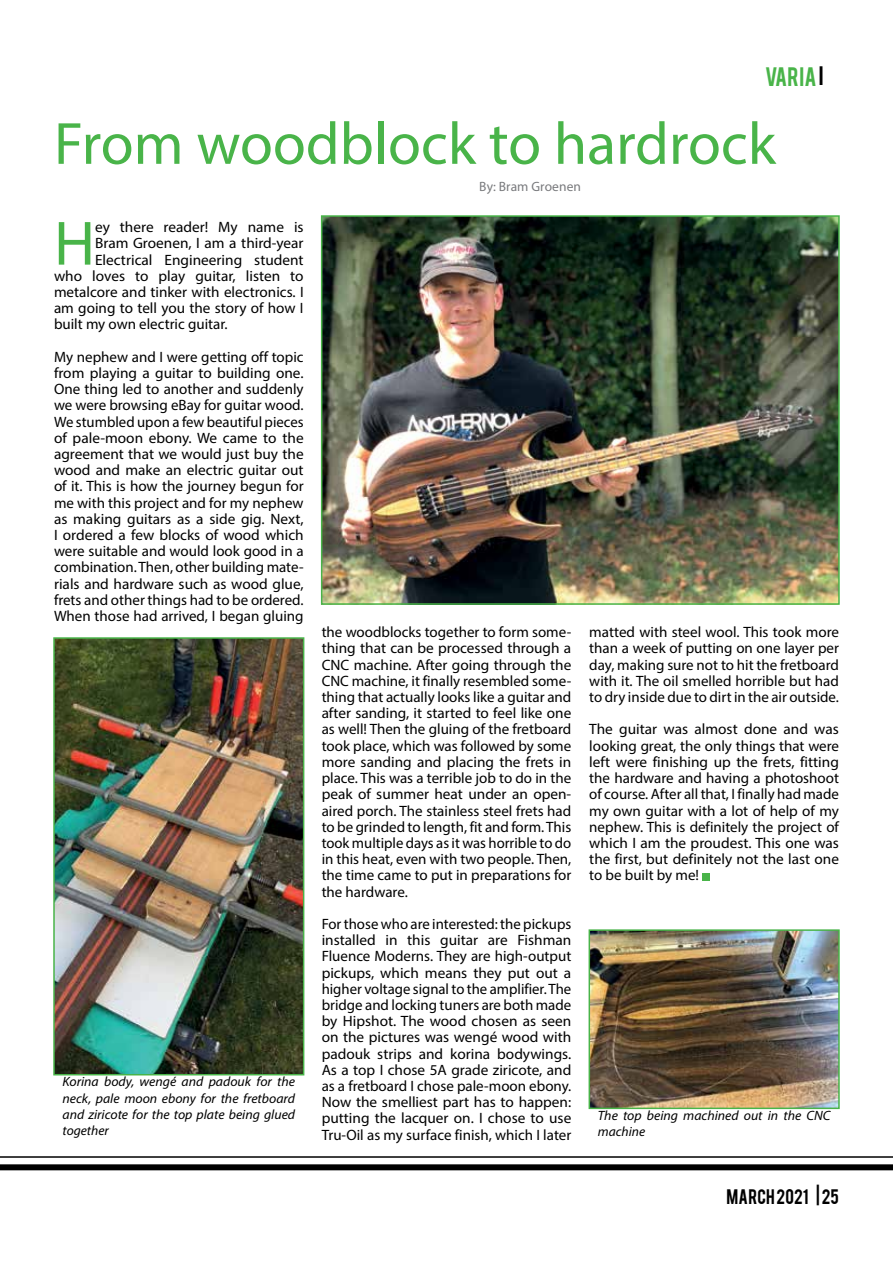
<style>
.page{position:relative;width:893px;height:1263px;background:#fff}
.page>*{position:absolute;margin:0;border:0;box-sizing:border-box;transform-origin:0 0}
.t1{font:63px "Myriad Pro";color:#49b449}
.t2{font:60px "Myriad Pro";color:#49b449}
.t3{font:21px "Bebas";letter-spacing:.02em;color:#49b449}
.t4{font:16.5px "Bebas";letter-spacing:.015em;color:#000}
.t5{font:15px/16.2px "Myriad Pro";color:#000;text-align:justify}
.t6{font:italic 13.5px/16.2px "Myriad Pro";color:#000}
.t7{font:13.5px "Myriad Pro";letter-spacing:.005em;color:#797a7d}
.s1{color:#000}
</style>
<div class="page">
<div style="left:702px;top:873px;width:7px;height:7px;background:#49b449"></div>
<img style="left:56px;top:640px;width:245px;height:432px">
<div style="left:53px;top:637px;width:251px;height:438px;border:2px solid #49b449"></div>
<img style="left:324px;top:218px;width:513px;height:384px">
<div style="left:321px;top:215px;width:519px;height:390px;border:2px solid #49b449"></div>
<img style="left:592px;top:932px;width:245px;height:174px">
<div style="left:589px;top:929px;width:251px;height:180px;border:2px solid #49b449"></div>
<div style="left:0;top:1164px;width:893px;height:6px;background:#000"></div>
<hr style="left:0;top:1156px;width:893px;height:2px;background:#000">
<h3 class="t3" style="left:765px;top:61px;width:60px">VARIA<span class="s1">I</span></h3>
<h2 class="t2" style="left:54px;top:107px;width:723px">From woodblock to hardrock</h2>
<p class="t7" style="left:479px;top:178px;width:103px">By: Bram Groenen</p>
<h1 class="t1" style="left:54px;top:205px;width:43px">H</h1>
<p class="t5" style="left:95px;top:219px;width:210px">ey there reader! My name is</p>
<p class="t5" style="left:95px;top:235px;width:210px">Bram Groenen, I am a third-year</p>
<p class="t5" style="left:95px;top:251px;width:210px">Electrical Engineering student</p>
<p class="t5" style="left:54px;top:267px;width:251px">who loves to play guitar, listen to</p>
<p class="t5" style="left:54px;top:284px;width:251px">metalcore and tinker with electronics. I</p>
<p class="t5" style="left:54px;top:300px;width:251px">am going to tell you the story of how I</p>
<p class="t5" style="left:54px;top:316px;width:175px">built my own electric guitar.</p>
<p class="t5" style="left:54px;top:348px;width:251px">My nephew and I were getting off topic from playing a guitar to building one.<br>One thing led to another and suddenly we were browsing eBay for guitar wood.<br>We stumbled upon a few beautiful pieces of pale-moon ebony. We came to the agreement that we would just buy the wood and make an electric guitar out of it. This is how the journey begun for me with this project and for my nephew as making guitars as a side gig. Next, I ordered a few blocks of wood which were suitable and would look good in a combination. Then, other building mate&shy;rials and hardware such as wood glue, frets and other things had to be ordered.<br>When those had arrived, I began gluing</p>
<p class="t6" style="left:63px;top:1073px;width:234px;text-align:justify">Korina body, wengé and padouk for the neck, pale moon ebony for the fretboard and ziricote for the top plate being glued together</p>
<p class="t5" style="left:322px;top:624px;width:251px">the woodblocks together to form some&shy;thing that can be processed through a CNC machine. After going through the CNC machine, it finally resembled some&shy;thing that actually looks like a guitar and after sanding, it started to feel like one as well! Then the gluing of the fretboard took place, which was followed by some more sanding and placing the frets in place. This was a terrible job to do in the peak of summer heat under an open&shy;aired porch. The stainless steel frets had to be grinded to length, fit and form. This took multiple days as it was horrible to do in this heat, even with two people. Then, the time came to put in preparations for the hardware.</p>
<p class="t5" style="left:322px;top:915px;width:251px">For those who are interested: the pickups installed in this guitar are Fishman Fluence Moderns. They are high-output pickups, which means they put out a higher voltage signal to the amplifier. The bridge and locking tuners are both made by Hipshot. The wood chosen as seen on the pictures was wengé wood with padouk strips and korina bodywings.<br>As a top I chose 5A grade ziricote, and as a fretboard I chose pale-moon ebony.<br>Now the smelliest part has to happen: putting the lacquer on. I chose to use Tru-Oil as my surface finish, which I later</p>
<p class="t5" style="left:589px;top:624px;width:251px">matted with steel wool. This took more than a week of putting on one layer per day, making sure not to hit the fretboard with it. The oil smelled horrible but had to dry inside due to dirt in the air outside.</p>
<p class="t5" style="left:589px;top:721px;width:251px">The guitar was almost done and was looking great, the only things that were left were finishing up the frets, fitting the hardware and having a photoshoot of course. After all that, I finally had made my own guitar with a lot of help of my nephew. This is definitely the project of which I am the proudest. This one was the first, but definitely not the last one to be built by me!</p>
<p class="t6" style="left:598px;top:1107px;width:234px">The top being machined out in the CNC machine</p>
<p class="t4" style="left:726px;top:1185px;width:114px">MARCH 2021 |25</p>
</div>
